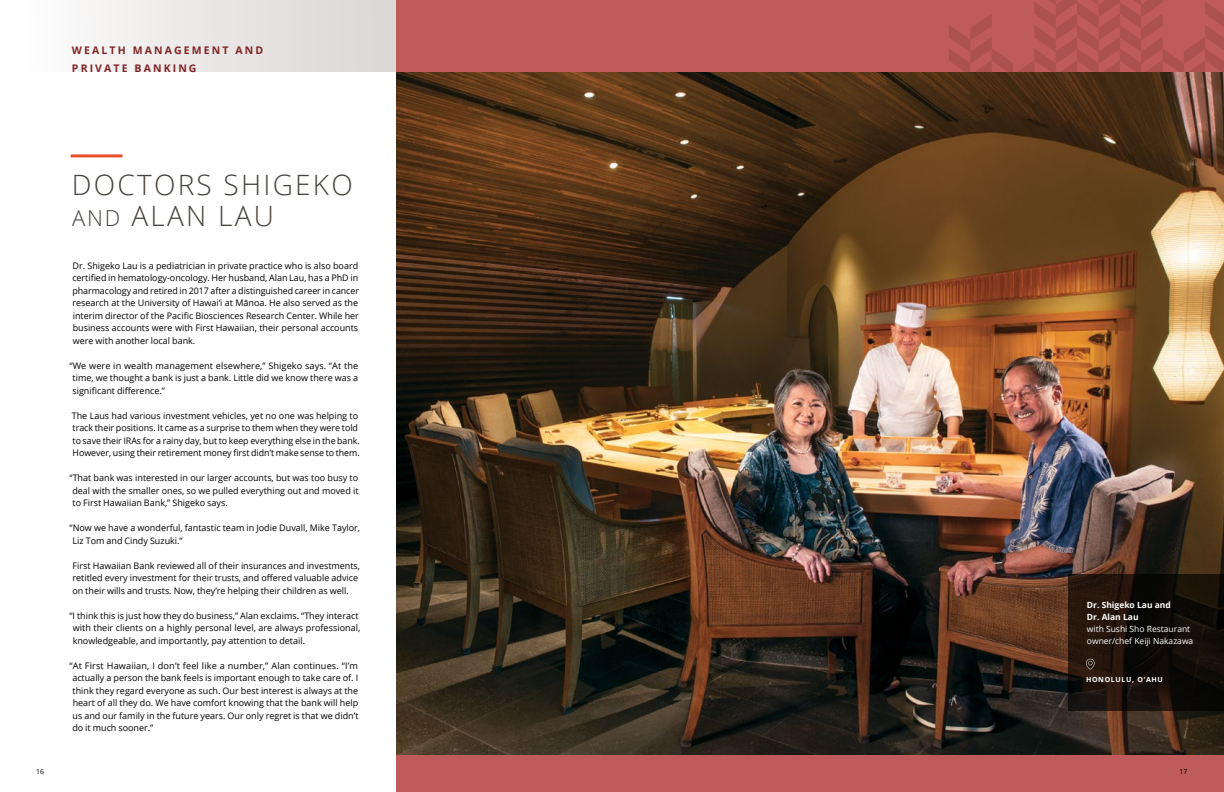
<style>
.page{position:relative;width:1224px;height:792px;background:#fff}
.page>*{position:absolute;margin:0;border:0;box-sizing:border-box;transform-origin:0 0}
.t1{font:300 28px/31px "Open Sans";letter-spacing:.08em;color:#48423d}
.t2{font:700 10.5px/18px "Open Sans";letter-spacing:.2em;color:#7f2427}
.t3{font:9px/12.5px "Open Sans";color:#000;text-align:justify}
.t4{font:8.5px/12px "Open Sans";color:#fff}
.t5{font:700 8.5px/12px "Open Sans";color:#fff}
.t6{font:700 7px "Open Sans";letter-spacing:.1em;color:#fff}
.t7{font:7px "Open Sans";color:#000}
.s1{font-size:22px}
</style>
<div class="page">
<div style="left:396px;top:755px;width:828px;height:37px;background:#bf5b5a"></div>
<div style="left:0;top:0;width:396px;height:72px;background:linear-gradient(to right,#fff,#dad5d3)"></div>
<hr style="left:71px;top:154px;width:52px;height:3px;background:#e5502b">
<div style="left:396px;top:0;width:828px;height:72px;background:#bf5b5a"></div>
<svg style="left:949px;top:0;width:275px;height:72px"></svg>
<img style="left:396px;top:72px;width:828px;height:683px">
<svg style="left:1069px;top:574px;width:155px;height:136px;background:#170f09"></svg>
<svg style="left:1086px;top:659px;width:9px;height:11px"></svg>
<p class="t2" style="left:72px;top:41px;width:193px">WEALTH MANAGEMENT AND<br>PRIVATE BANKING</p>
<h1 class="t1" style="left:72px;top:169px;width:282px">DOCTORS SHIGEKO<br><span class="s1">AND</span> ALAN LAU</h1>
<p class="t3" style="left:72px;top:259px;width:288px">Dr. Shigeko Lau is a pediatrician in private practice who is also board certified in hematology-oncology. Her husband, Alan Lau, has a PhD in pharmacology and retired in 2017 after a distinguished career in cancer research at the University of Hawai‘i at Mānoa. He also served as the interim director of the Pacific Biosciences Research Center. While her business accounts were with First Hawaiian, their personal accounts were with another local bank.</p>
<p class="t3" style="left:72px;top:359px;width:287px;text-indent:-3px">“We were in wealth management elsewhere,” Shigeko says. “At the time, we thought a bank is just a bank. Little did we know there was a significant difference.”</p>
<p class="t3" style="left:72px;top:409px;width:290px;text-align:left">The Laus had various investment vehicles, yet no one was helping to track their positions. It came as a surprise to them when they were told to save their IRAs for a rainy day, but to keep everything else in the bank.<br>However, using their retirement money first didn’t make sense to them.</p>
<p class="t3" style="left:72px;top:472px;width:288px;text-indent:-3px">“That bank was interested in our larger accounts, but was too busy to deal with the smaller ones, so we pulled everything out and moved it to First Hawaiian Bank,” Shigeko says.</p>
<p class="t3" style="left:73px;top:522px;width:289px;text-indent:-3px">“Now we have a wonderful, fantastic team in Jodie Duvall, Mike Taylor,<br>Liz Tom and Cindy Suzuki.”</p>
<p class="t3" style="left:72px;top:559px;width:289px;text-align:left">First Hawaiian Bank reviewed all of their insurances and investments, retitled every investment for their trusts, and offered valuable advice on their wills and trusts. Now, they’re helping their children as well.</p>
<p class="t3" style="left:73px;top:609px;width:289px;text-align:left;text-indent:-3px">“I think this is just how they do business,” Alan exclaims. “They interact with their clients on a highly personal level, are always professional, knowledgeable, and importantly, pay attention to detail.</p>
<p class="t3" style="left:72px;top:659px;width:288px;text-indent:-3px">“At First Hawaiian, I don’t feel like a number,” Alan continues. “I’m actually a person the bank feels is important enough to take care of. I think they regard everyone as such. Our best interest is always at the heart of all they do. We have comfort knowing that the bank will help us and our family in the future years. Our only regret is that we didn’t do it much sooner.”</p>
<p class="t5" style="left:1087px;top:598px;width:86px">Dr. Shigeko Lau and<br>Dr. Alan Lau</p>
<p class="t4" style="left:1087px;top:622px;width:108px">with Sushi Sho Restaurant owner/chef Keiji Nakazawa</p>
<p class="t6" style="left:1086px;top:675px;width:78px">HONOLULU, O‘AHU</p>
<p class="t7" style="left:36px;top:767px;width:10px">16</p>
<p class="t7" style="left:1179px;top:767px;width:10px">17</p>
</div>
